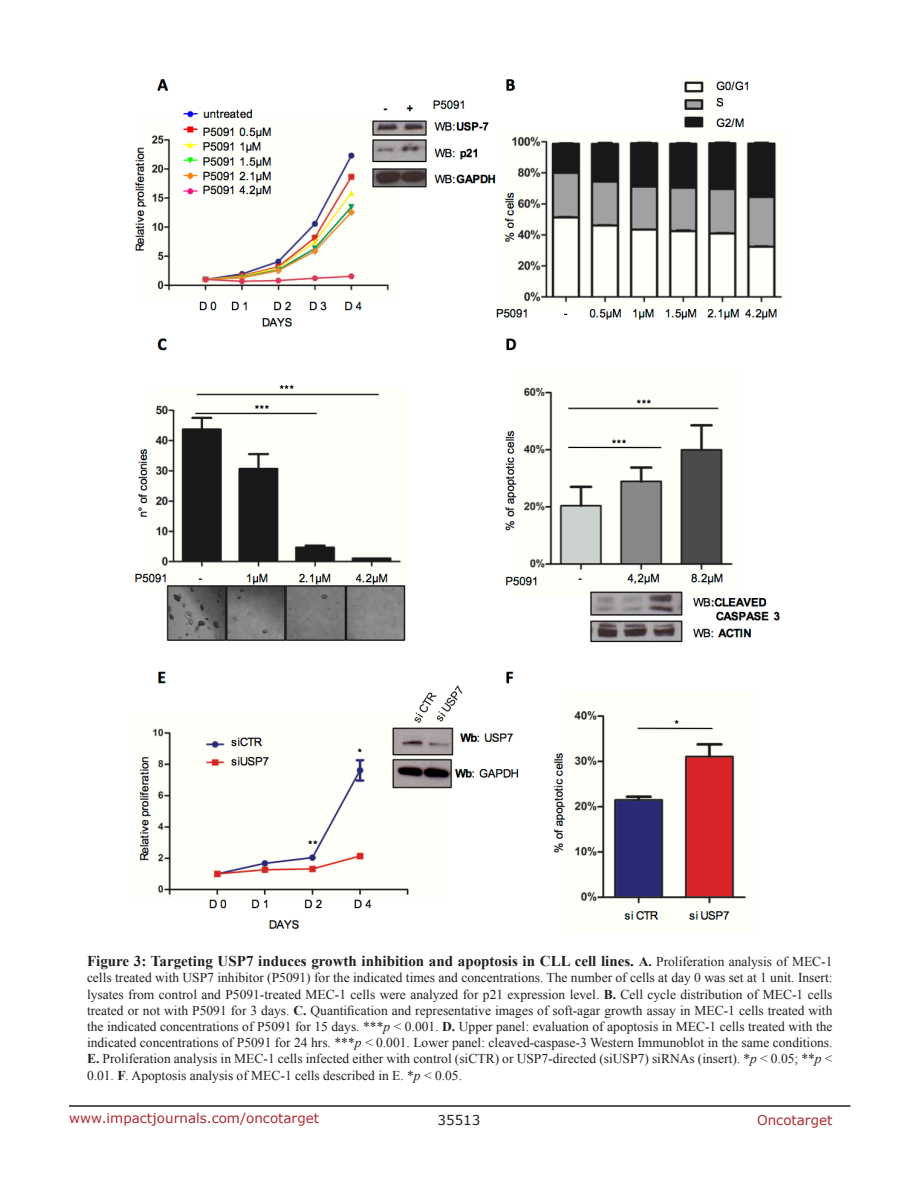
<style>
.page{position:relative;width:918px;height:1188px;background:#fff}
.page>*{position:absolute;margin:0;border:0;box-sizing:border-box;transform-origin:0 0}
.FigureText{font:700 15px "Times New Roman";color:#221f22}
.FigureText-2{font:13.5px/16.2px "Times New Roman";color:#221f22;text-align:justify}
.t1{font:13.5px "Verdana";color:#ac2b31}
.t2{font:13.5px "Verdana";color:#221f22}
.s1{font-size:13.5px}
.s2{font-weight:400;font-size:13.5px}
.s3{font-weight:700}
.s4{font-style:italic}
</style>
<div class="page">
<hr style="left:69px;top:1105px;width:781px;height:2px;background:#231f20">
<img style="left:135px;top:79px;width:648px;height:850px">
<p class="FigureText" style="left:87px;top:951px;width:747px">Figure 3: Targeting USP7 induces growth inhibition and apoptosis in CLL cell lines. <span class="s1">A.</span> <span class="s2">Proliferation analysis of MEC-1</span></p>
<p class="FigureText-2" style="left:87px;top:970px;width:747px">cells treated with USP7 inhibitor (P5091) for the indicated times and concentrations. The number of cells at day 0 was set at 1 unit. Insert: lysates from control and P5091-treated MEC-1 cells were analyzed for p21 expression level. <span class="s3">B.</span> Cell cycle distribution of MEC-1 cells treated or not with P5091 for 3 days. <span class="s3">C.</span> Quantification and representative images of soft-agar growth assay in MEC-1 cells treated with the indicated concentrations of P5091 for 15 days. ***<span class="s4">p</span> &lt; 0.001. <span class="s3">D.</span> Upper panel: evaluation of apoptosis in MEC-1 cells treated with the indicated concentrations of P5091 for 24 hrs. ***<span class="s4">p</span> &lt; 0.001. Lower panel: cleaved-caspase-3 Western Immunoblot in the same conditions.<br><span class="s3">E.</span> Proliferation analysis in MEC-1 cells infected either with control (siCTR) or USP7-directed (siUSP7) siRNAs (insert). *<span class="s4">p</span> &lt; 0.05; **<span class="s4">p</span> &lt; 0.01. <span class="s3">F</span>. Apoptosis analysis of MEC-1 cells described in E. *<span class="s4">p</span> &lt; 0.05.</p>
<p class="t1" style="left:69px;top:1109px;width:252px">www.impactjournals.com/oncotarget</p>
<p class="t2" style="left:438px;top:1111px;width:44px">35513</p>
<p class="t1" style="left:757px;top:1111px;width:77px">Oncotarget</p>
</div>
